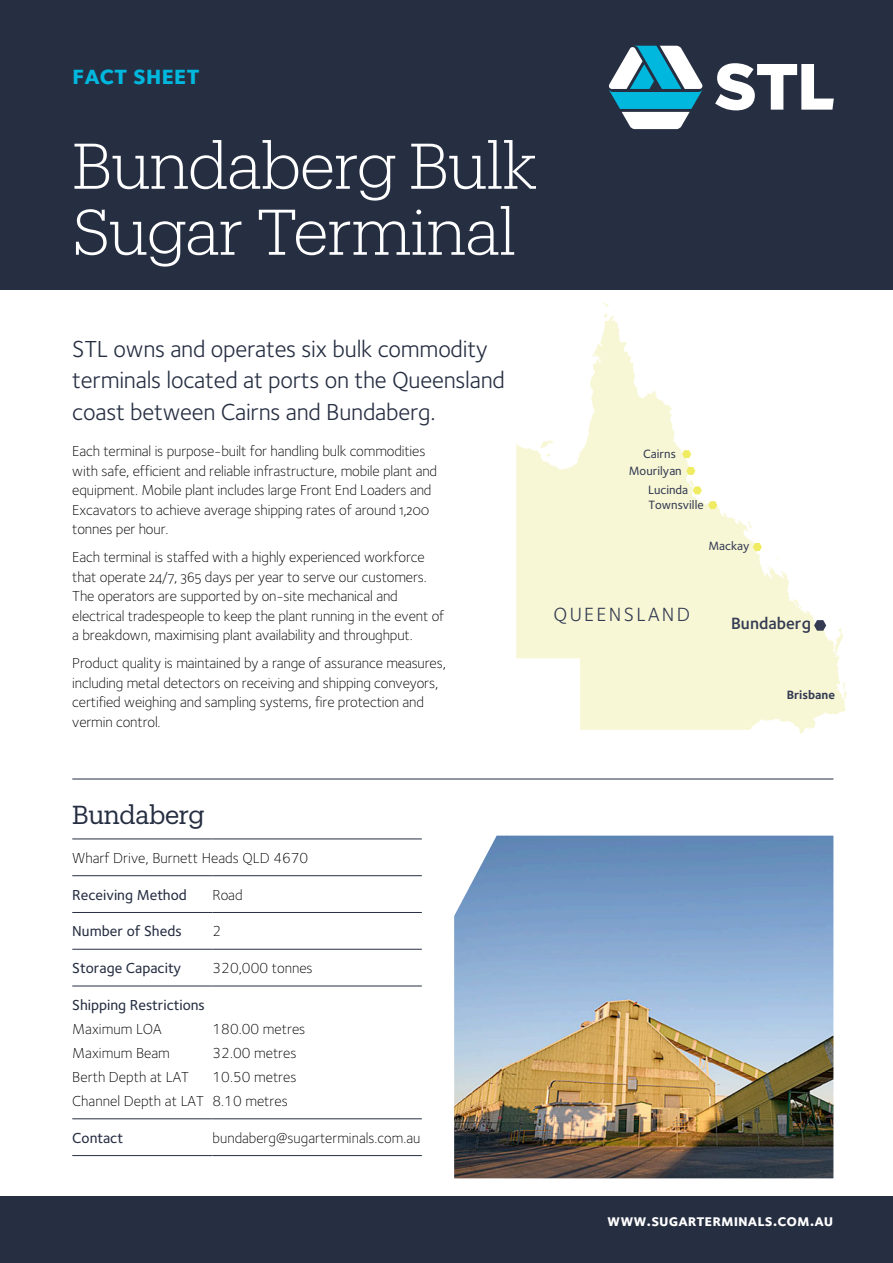
<style>
.page{position:relative;width:893px;height:1263px;background:#fff}
.page>*{position:absolute;margin:0;border:0;box-sizing:border-box;transform-origin:0 0}
.Body___1_5{font:300 63px/66px "Produkt";letter-spacing:-.01em;color:#fff}
.Body___1_5-2{font:27px "Foundry Sterling Bold Expert";letter-spacing:-.01em;color:#00b8de}
.t1{font:25.5px "Produkt";letter-spacing:-.01em;color:#262e42}
.t2{font:24px/31.5px "Foundry Sterling Book OSF";letter-spacing:-.01em;color:#262e42}
.t3{font:19.8px "Foundry Sterling Book Expert";letter-spacing:.12em;color:#343b53}
.t4{font:16.95px "Foundry Sterling Demi OSF";color:#343b53}
.t5{font:16.5px "Foundry Sterling Bold Expert";color:#fff}
.t6{font:15px/19.5px "Foundry Sterling Light OSF";letter-spacing:-.01em;color:#000}
.t7{font:300 15px "Foundry Sterling";color:#000}
.t8{font:500 15px "Foundry Sterling";color:#262e42}
.t9{font:500 12.45px/16.5px "Foundry Sterling";color:#343b53}
.t10{font:12.45px "Foundry Sterling Bold OSF";color:#343b53}
</style>
<div class="page">
<div style="left:0;top:0;width:893px;height:290px;background:#262e42"></div>
<div style="left:0;top:1197px;width:893px;height:66px;background:#262e42"></div>
<hr style="left:72px;top:838px;width:141px;height:1px;background:#262e42">
<hr style="left:213px;top:838px;width:209px;height:1px;background:#262e42">
<hr style="left:72px;top:875px;width:141px;height:1px;background:#262e42">
<hr style="left:213px;top:875px;width:209px;height:1px;background:#262e42">
<hr style="left:72px;top:912px;width:141px;height:1px;background:#262e42">
<hr style="left:213px;top:912px;width:209px;height:1px;background:#262e42">
<hr style="left:72px;top:949px;width:141px;height:1px;background:#262e42">
<hr style="left:213px;top:949px;width:209px;height:1px;background:#262e42">
<hr style="left:72px;top:986px;width:141px;height:1px;background:#262e42">
<hr style="left:213px;top:986px;width:209px;height:1px;background:#262e42">
<hr style="left:72px;top:1118px;width:141px;height:1px;background:#262e42">
<hr style="left:213px;top:1118px;width:209px;height:1px;background:#262e42">
<hr style="left:72px;top:1155px;width:141px;height:1px;background:#262e42">
<hr style="left:213px;top:1155px;width:209px;height:1px;background:#262e42">
<svg style="left:715px;top:63px;width:119px;height:47px"></svg>
<svg style="left:609px;top:46px;width:94px;height:83px"></svg>
<svg style="left:516px;top:302px;width:331px;height:432px;fill:#f8f7d5"></svg>
<svg style="left:693px;top:486px;width:9px;height:8px"></svg>
<svg style="left:686px;top:467px;width:9px;height:8px"></svg>
<svg style="left:682px;top:450px;width:9px;height:8px"></svg>
<svg style="left:708px;top:501px;width:9px;height:8px"></svg>
<svg style="left:753px;top:543px;width:9px;height:8px"></svg>
<svg style="left:812px;top:618px;width:16px;height:14px"></svg>
<img style="left:454px;top:836px;width:379px;height:342px">
<hr style="left:72px;top:779px;width:761px;height:1px;background:#262e42">
<p class="Body___1_5-2" style="left:72px;top:59px;width:129px">fact sheet</p>
<p class="Body___1_5" style="left:72px;top:130px;width:466px">Bundaberg Bulk<br>Sugar Terminal</p>
<p class="t2" style="left:72px;top:333px;width:434px">STL owns and operates six bulk commodity terminals located at ports on the Queensland coast between Cairns and Bundaberg.</p>
<p class="t6" style="left:72px;top:441px;width:366px">Each terminal is purpose-built for handling bulk commodities with safe, efficient and reliable infrastructure, mobile plant and equipment. Mobile plant includes large Front End Loaders and Excavators to achieve average shipping rates of around 1,200 tonnes per hour.</p>
<p class="t6" style="left:72px;top:547px;width:373px">Each terminal is staffed with a highly experienced workforce that operate 24/7, 365 days per year to serve our customers.<br>The operators are supported by on-site mechanical and electrical tradespeople to keep the plant running in the event of a breakdown, maximising plant availability and throughput.</p>
<p class="t6" style="left:72px;top:653px;width:375px">Product quality is maintained by a range of assurance measures, including metal detectors on receiving and shipping conveyors, certified weighing and sampling systems, fire protection and vermin control.</p>
<p class="t9" style="left:629px;top:446px;width:54px;text-indent:14px">Cairns<br>Mourilyan</p>
<p class="t9" style="left:648px;top:483px;width:57px;line-height:14.7px">Lucinda<br>Townsville</p>
<p class="t9" style="left:708px;top:537px;width:43px">Mackay</p>
<p class="t3" style="left:553px;top:603px;width:138px">QUEENSLAND</p>
<p class="t4" style="left:731px;top:614px;width:81px">Bundaberg</p>
<p class="t10" style="left:787px;top:687px;width:50px">Brisbane</p>
<p class="t1" style="left:72px;top:797px;width:134px">Bundaberg</p>
<p class="t7" style="left:72px;top:849px;width:237px">Wharf Drive, Burnett Heads QLD 4670</p>
<p class="t8" style="left:72px;top:886px;width:116px">Receiving Method</p>
<p class="t7" style="left:213px;top:886px;width:32px">Road</p>
<p class="t8" style="left:72px;top:923px;width:111px">Number of Sheds</p>
<p class="t7" style="left:213px;top:923px;width:10px">2</p>
<p class="t8" style="left:72px;top:959px;width:111px">Storage Capacity</p>
<p class="t7" style="left:213px;top:960px;width:102px">320,000 tonnes</p>
<p class="t8" style="left:72px;top:996px;width:134px">Shipping Restrictions</p>
<p class="t7" style="left:72px;top:1020px;width:91px">Maximum LOA</p>
<p class="t7" style="left:213px;top:1020px;width:94px">180.00 metres</p>
<p class="t7" style="left:72px;top:1044px;width:99px">Maximum Beam</p>
<p class="t7" style="left:213px;top:1044px;width:86px">32.00 metres</p>
<p class="t7" style="left:72px;top:1068px;width:118px">Berth Depth at LAT</p>
<p class="t7" style="left:213px;top:1068px;width:86px">10.50 metres</p>
<p class="t7" style="left:72px;top:1092px;width:133px">Channel Depth at LAT</p>
<p class="t7" style="left:213px;top:1092px;width:77px">8.10 metres</p>
<p class="t8" style="left:72px;top:1129px;width:52px">Contact</p>
<p class="t7" style="left:213px;top:1129px;width:209px">bundaberg@sugarterminals.com.au</p>
<p class="t5" style="left:607px;top:1210px;width:228px">www.sugarterminals.com.au</p>
</div>
